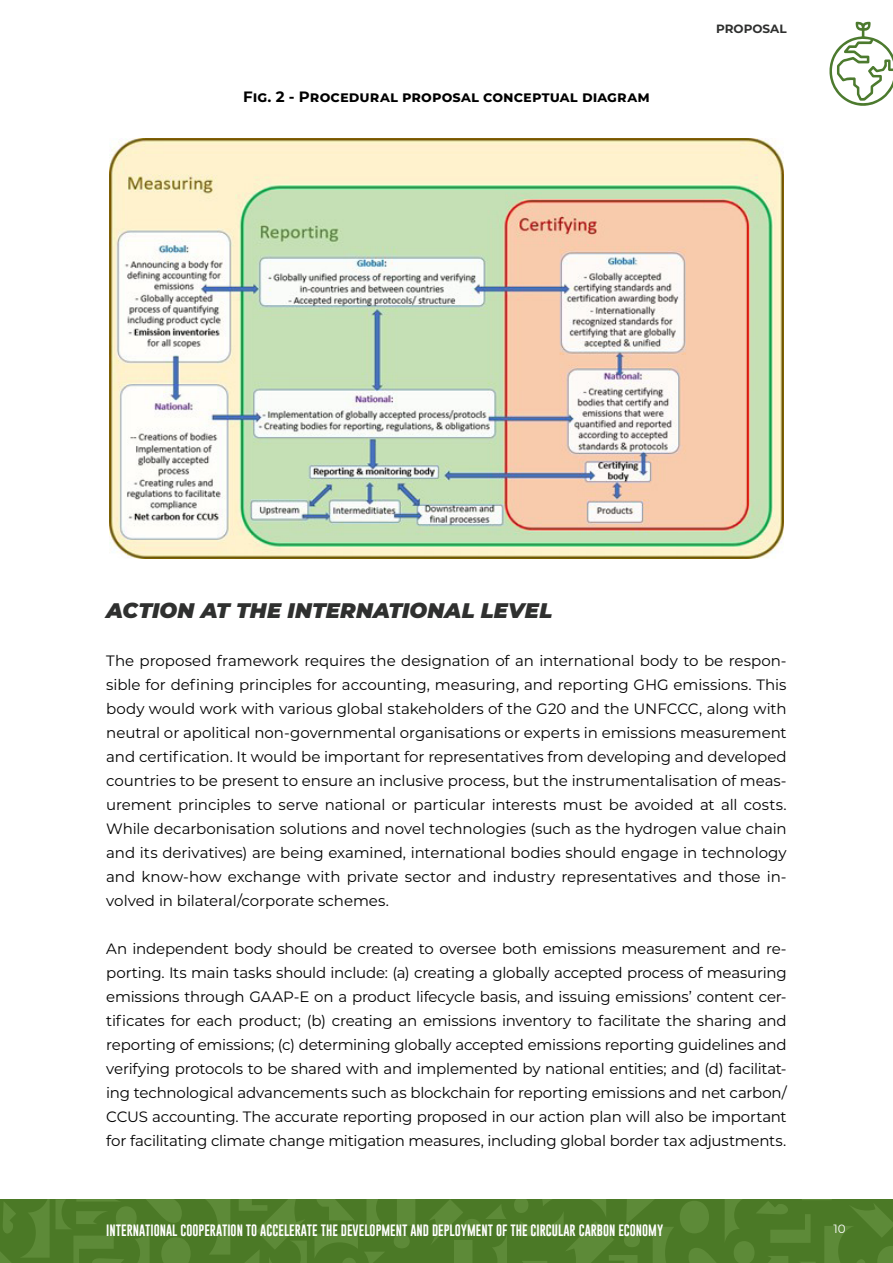
<style>
.page{position:relative;width:893px;height:1263px;background:#fff}
.page>*{position:absolute;margin:0;border:0;box-sizing:border-box;transform-origin:0 0}
.normale{font:italic 900 21px "Montserrat";letter-spacing:.005em;color:#2f302f}
.normale-2{font:15px/24px "Montserrat";letter-spacing:-.01em;color:#000;text-align:justify}
.normale-3{font:700 15px "Montserrat";letter-spacing:.005em;color:#000}
.t1{font:12px "Gobold";color:#fff}
.t2{font:700 12px "Montserrat";color:#2f302f}
.t3{font:12px "Montserrat";color:#fff}
</style>
<div class="page">
<img style="left:110px;top:138px;width:673px;height:420px">
<div style="left:0;top:1199px;width:893px;height:64px;background:#4b7926"></div>
<svg style="left:514px;top:1199px;width:379px;height:64px"></svg>
<svg style="left:430px;top:1200px;width:77px;height:63px"></svg>
<svg style="left:0;top:1199px;width:415px;height:64px"></svg>
<svg style="left:829px;top:22px;width:64px;height:84px"></svg>
<p class="normale-3" style="left:243px;top:86px;width:408px">Fig. 2 - Procedural proposal conceptual diagram</p>
<p class="t2" style="left:716px;top:20px;width:72px">PROPOSAL</p>
<p class="normale" style="left:106px;top:595px;width:448px">ACTION AT THE INTERNATIONAL LEVEL</p>
<p class="normale-2" style="left:106px;top:648px;width:682px">The proposed framework requires the designation of an international body to be respon&shy;sible for defining principles for accounting, measuring, and reporting GHG emissions. This body would work with various global stakeholders of the G20 and the UNFCCC, along with neutral or apolitical non-governmental organisations or experts in emissions measurement and certification. It would be important for representatives from developing and developed countries to be present to ensure an inclusive process, but the instrumentalisation of meas&shy;urement principles to serve national or particular interests must be avoided at all costs.<br>While decarbonisation solutions and novel technologies (such as the hydrogen value chain and its derivatives) are being examined, international bodies should engage in technology and know-how exchange with private sector and industry representatives and those in&shy;volved in bilateral/corporate schemes.</p>
<p class="normale-2" style="left:106px;top:936px;width:682px">An independent body should be created to oversee both emissions measurement and re&shy;porting. Its main tasks should include: (a) creating a globally accepted process of measuring emissions through GAAP-E on a product lifecycle basis, and issuing emissions’ content cer&shy;tificates for each product; (b) creating an emissions inventory to facilitate the sharing and reporting of emissions; (c) determining globally accepted emissions reporting guidelines and verifying protocols to be shared with and implemented by national entities; and (d) facilitat&shy;ing technological advancements such as blockchain for reporting emissions and net carbon/ CCUS accounting. The accurate reporting proposed in our action plan will also be important for facilitating climate change mitigation measures, including global border tax adjustments.</p>
<p class="t1" style="left:106px;top:1223px;width:558px">INTERNATIONAL COOPERATION TO ACCELERATE THE DEVELOPMENT AND DEPLOYMENT OF THE CIRCULAR CARBON ECONOMY</p>
<p class="t3" style="left:833px;top:1221px;width:14px">10</p>
</div>
